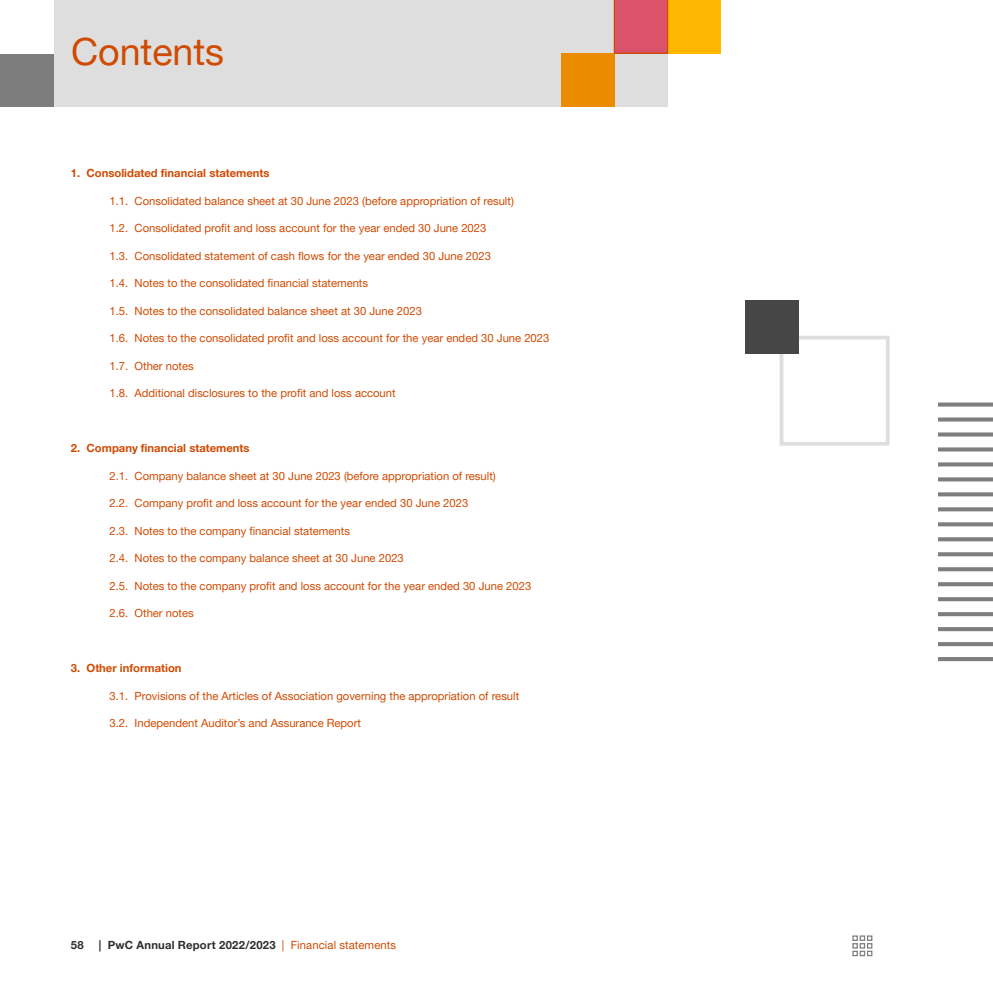
<style>
.page{position:relative;width:993px;height:993px;background:#fff}
.page>*{position:absolute;margin:0;border:0;box-sizing:border-box;transform-origin:0 0}
.t1{font:37.5px "Helvetica Neue LT Pro";letter-spacing:-.005em;color:#d04a02}
.t2{font:11.25px "Helvetica Neue LT Pro";color:#d04a02}
.t3{font:700 11.25px "Helvetica Neue LT Pro";color:#d04a02}
.t4{font:700 11.25px "Helvetica Neue LT Pro";letter-spacing:.025em;color:#2d2d2d}
.s1{font-weight:400;color:#d04a02}
</style>
<div class="page">
<svg style="left:852px;top:935px;width:20px;height:20px"></svg>
<div style="left:779px;top:335px;width:110px;height:110px;border:4px solid #dedede"></div>
<div style="left:0;top:0;width:667px;height:107px;background:#dedede"></div>
<div style="left:667px;top:0;width:53px;height:53px;background:#ffb600"></div>
<div style="left:561px;top:53px;width:53px;height:53px;background:#eb8c00"></div>
<div style="left:744px;top:300px;width:53px;height:53px;background:#464646"></div>
<div style="left:0;top:53px;width:53px;height:53px;background:#7d7d7d"></div>
<div style="left:0;top:0;width:53px;height:53px;background:#fff"></div>
<svg style="left:613px;top:0;width:55px;height:54px;background:#da5464"></svg>
<svg style="left:938px;top:402px;width:54px;height:4px"></svg>
<svg style="left:938px;top:417px;width:54px;height:4px"></svg>
<svg style="left:938px;top:432px;width:54px;height:4px"></svg>
<svg style="left:938px;top:447px;width:54px;height:4px"></svg>
<svg style="left:938px;top:462px;width:54px;height:4px"></svg>
<svg style="left:938px;top:477px;width:54px;height:4px"></svg>
<svg style="left:938px;top:492px;width:54px;height:4px"></svg>
<svg style="left:938px;top:507px;width:54px;height:4px"></svg>
<svg style="left:938px;top:522px;width:54px;height:4px"></svg>
<svg style="left:938px;top:537px;width:54px;height:4px"></svg>
<svg style="left:938px;top:552px;width:54px;height:4px"></svg>
<svg style="left:938px;top:567px;width:54px;height:4px"></svg>
<svg style="left:938px;top:582px;width:54px;height:4px"></svg>
<svg style="left:938px;top:597px;width:54px;height:4px"></svg>
<svg style="left:938px;top:612px;width:54px;height:4px"></svg>
<svg style="left:938px;top:627px;width:54px;height:4px"></svg>
<hr style="left:937px;top:642px;width:55px;height:4px;background:#7d7d7d">
<div style="left:937px;top:656px;width:55px;height:5px;background:#7d7d7d"></div>
<h1 class="t1" style="left:71px;top:28px;width:154px">Contents</h1>
<p class="t3" style="left:71px;top:166px;width:200px">1. Consolidated financial statements</p>
<p class="t2" style="left:109px;top:193px;width:406px">1.1. Consolidated balance sheet at 30 June 2023 (before appropriation of result)</p>
<p class="t2" style="left:109px;top:221px;width:378px">1.2. Consolidated profit and loss account for the year ended 30 June 2023</p>
<p class="t2" style="left:109px;top:248px;width:383px">1.3. Consolidated statement of cash flows for the year ended 30 June 2023</p>
<p class="t2" style="left:109px;top:276px;width:260px">1.4. Notes to the consolidated financial statements</p>
<p class="t2" style="left:109px;top:303px;width:314px">1.5. Notes to the consolidated balance sheet at 30 June 2023</p>
<p class="t2" style="left:109px;top:331px;width:441px">1.6. Notes to the consolidated profit and loss account for the year ended 30 June 2023</p>
<p class="t2" style="left:109px;top:358px;width:86px">1.7. Other notes</p>
<p class="t2" style="left:109px;top:386px;width:287px">1.8. Additional disclosures to the profit and loss account</p>
<p class="t3" style="left:71px;top:441px;width:180px">2. Company financial statements</p>
<p class="t2" style="left:109px;top:468px;width:387px">2.1. Company balance sheet at 30 June 2023 (before appropriation of result)</p>
<p class="t2" style="left:109px;top:496px;width:360px">2.2. Company profit and loss account for the year ended 30 June 2023</p>
<p class="t2" style="left:109px;top:523px;width:242px">2.3. Notes to the company financial statements</p>
<p class="t2" style="left:109px;top:551px;width:296px">2.4. Notes to the company balance sheet at 30 June 2023</p>
<p class="t2" style="left:109px;top:578px;width:423px">2.5. Notes to the company profit and loss account for the year ended 30 June 2023</p>
<p class="t2" style="left:109px;top:606px;width:86px">2.6. Other notes</p>
<p class="t3" style="left:71px;top:661px;width:112px">3. Other information</p>
<p class="t2" style="left:109px;top:688px;width:411px">3.1. Provisions of the Articles of Association governing the appropriation of result</p>
<p class="t2" style="left:109px;top:716px;width:253px">3.2. Independent Auditor’s and Assurance Report</p>
<p class="t4" style="left:71px;top:937px;width:14px">58</p>
<p class="t4" style="left:99px;top:937px;width:299px">| PwC Annual Report 2022/2023 <span class="s1">| Financial statements</span></p>
</div>
